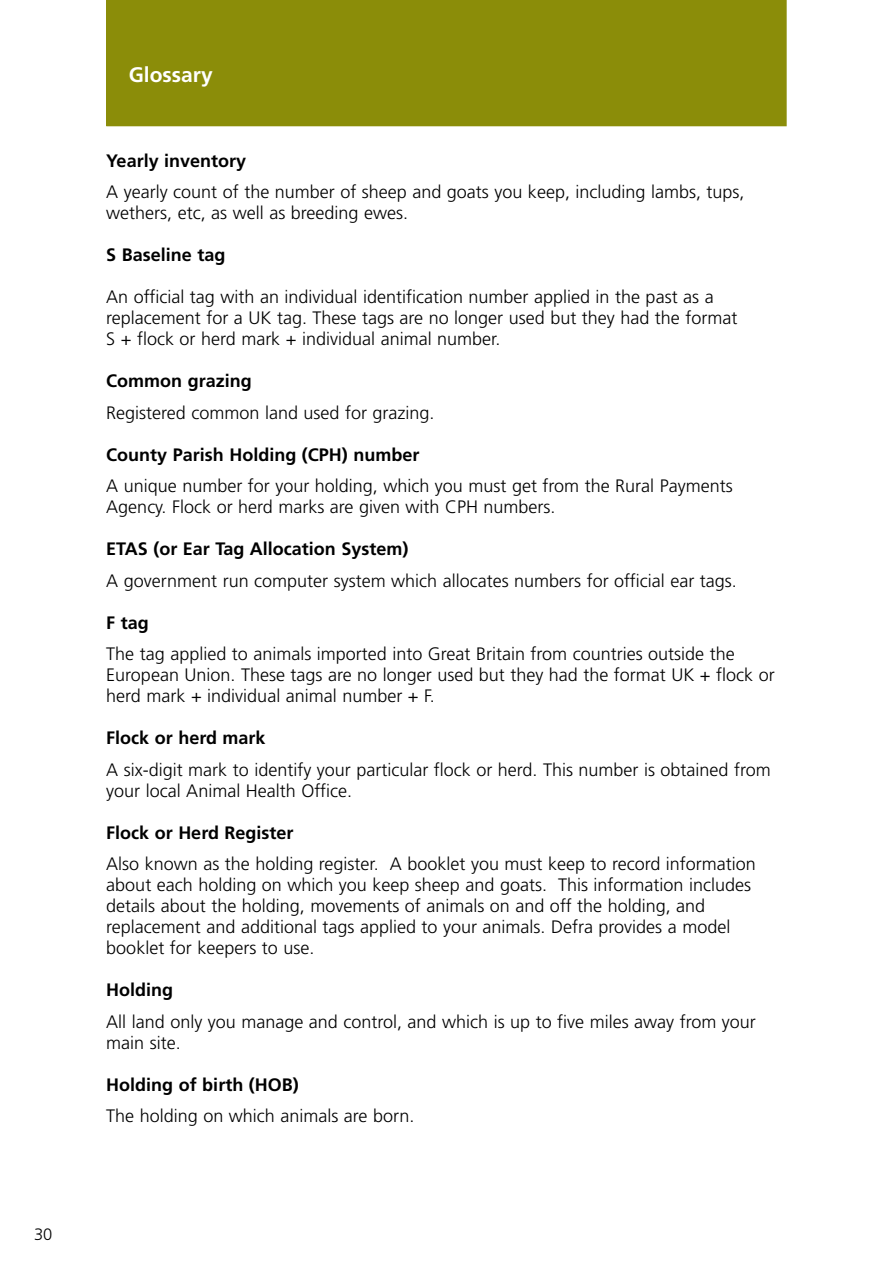
<style>
.page{position:relative;width:893px;height:1263px;background:#fff}
.page>*{position:absolute;margin:0;border:0;box-sizing:border-box;transform-origin:0 0}
.t1{font:700 21px "Frutiger LT Std";color:#fff}
.t2{font:300 18px/21px "Frutiger LT Std";color:#000}
.t3{font:700 18px "Frutiger LT Std";color:#000}
.t4{font:300 16.5px "Frutiger LT Std";color:#000}
</style>
<div class="page">
<div style="left:106px;top:0;width:681px;height:126px;background:#8b8d09"></div>
<p class="t4" style="left:34px;top:1225px;width:20px">30</p>
<p class="t1" style="left:129px;top:62px;width:85px">Glossary</p>
<p class="t3" style="left:106px;top:150px;width:141px">Yearly inventory</p>
<p class="t2" style="left:106px;top:182px;width:640px">A yearly count of the number of sheep and goats you keep, including lambs, tups, wethers, etc, as well as breeding ewes.</p>
<p class="t3" style="left:106px;top:244px;width:121px">S Baseline tag</p>
<p class="t2" style="left:106px;top:287px;width:633px">An official tag with an individual identification number applied in the past as a replacement for a UK tag. These tags are no longer used but they had the format<br>S + flock or herd mark + individual animal number.</p>
<p class="t3" style="left:106px;top:370px;width:147px">Common grazing</p>
<p class="t2" style="left:106px;top:402px;width:330px">Registered common land used for grazing.</p>
<p class="t3" style="left:106px;top:444px;width:315px">County Parish Holding (CPH) number</p>
<p class="t2" style="left:106px;top:476px;width:628px">A unique number for your holding, which you must get from the Rural Payments<br>Agency. Flock or herd marks are given with CPH numbers.</p>
<p class="t3" style="left:106px;top:538px;width:304px">ETAS (or Ear Tag Allocation System)</p>
<p class="t2" style="left:106px;top:570px;width:632px">A government run computer system which allocates numbers for official ear tags.</p>
<p class="t3" style="left:106px;top:612px;width:44px">F tag</p>
<p class="t2" style="left:106px;top:644px;width:670px">The tag applied to animals imported into Great Britain from countries outside the<br>European Union. These tags are no longer used but they had the format UK + flock or herd mark + individual animal number + F.</p>
<p class="t3" style="left:106px;top:727px;width:161px">Flock or herd mark</p>
<p class="t2" style="left:106px;top:759px;width:666px">A six-digit mark to identify your particular flock or herd. This number is obtained from your local Animal Health Office.</p>
<p class="t3" style="left:106px;top:822px;width:189px">Flock or Herd Register</p>
<p class="t2" style="left:106px;top:854px;width:651px">Also known as the holding register. A booklet you must keep to record information about each holding on which you keep sheep and goats. This information includes details about the holding, movements of animals on and off the holding, and replacement and additional tags applied to your animals. Defra provides a model booklet for keepers to use.</p>
<p class="t3" style="left:106px;top:979px;width:68px">Holding</p>
<p class="t2" style="left:106px;top:1011px;width:651px">All land only you manage and control, and which is up to five miles away from your main site.</p>
<p class="t3" style="left:106px;top:1074px;width:194px">Holding of birth (HOB)</p>
<p class="t2" style="left:106px;top:1106px;width:310px">The holding on which animals are born.</p>
</div>
